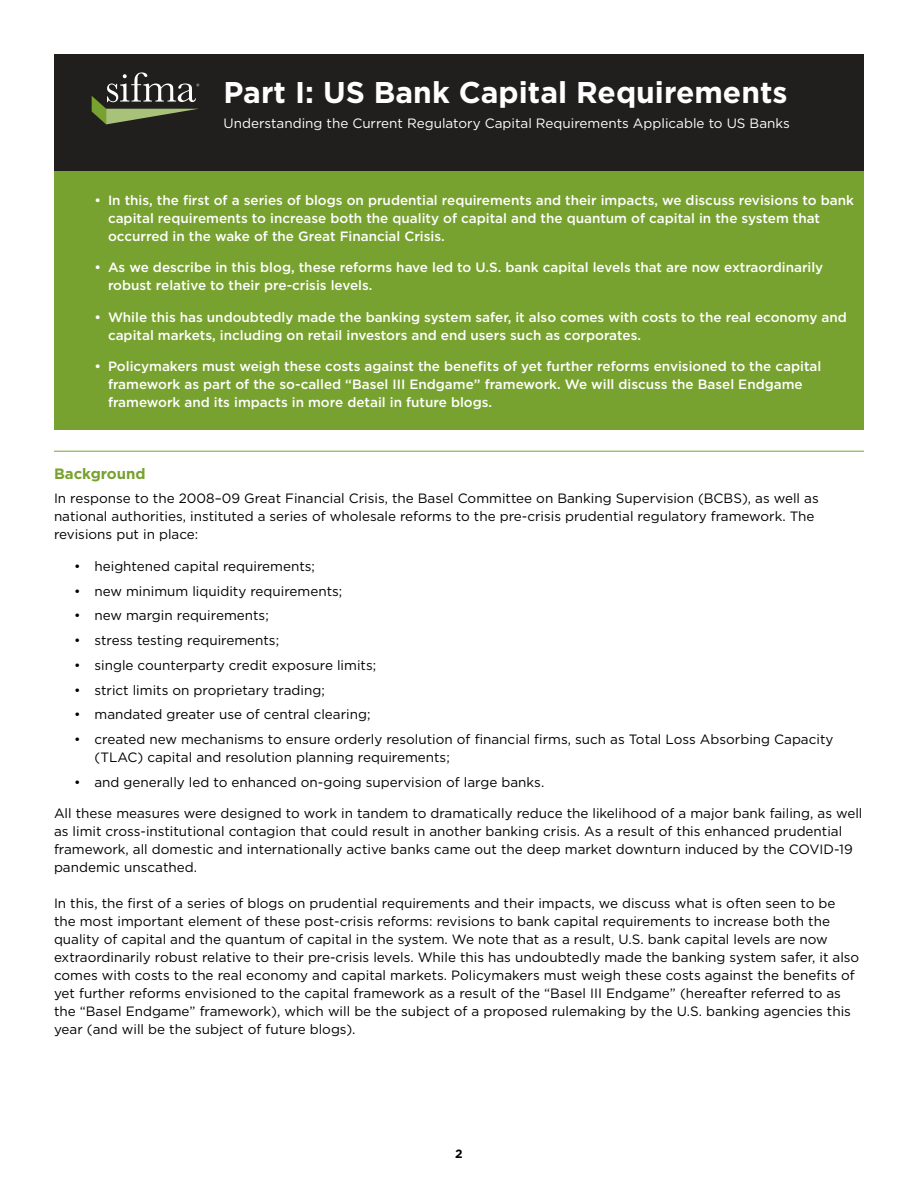
<style>
.page{position:relative;width:918px;height:1188px;background:#fff}
.page>*{position:absolute;margin:0;border:0;box-sizing:border-box;transform-origin:0 0}
.t1{font:700 30px "Gotham";color:#fff}
.t2{font:700 15px "Gotham";color:#78a22f}
.t3{font:13.5px/18px "Gotham";color:#000}
.t4{font:500 13.5px/18px "Gotham";color:#fff}
.t5{font:13.5px "Gotham";color:#fff}
.t6{font:700 12px "Gotham";color:#000}
</style>
<div class="page">
<div style="left:54px;top:54px;width:810px;height:119px;background:#211e1e"></div>
<div style="left:54px;top:172px;width:810px;height:258px;background:#78a22f"></div>
<svg style="left:92px;top:72px;width:107px;height:52px"></svg>
<hr style="left:54px;top:451px;width:810px;height:1px;background:#78a22f">
<h1 class="t1" style="left:224px;top:73px;width:566px">Part I: US Bank Capital Requirements</h1>
<p class="t5" style="left:224px;top:115px;width:568px">Understanding the Current Regulatory Capital Requirements Applicable to US Banks</p>
<p class="t4" style="left:108px;top:191px;width:748px;text-indent:-14px">• In this, the first of a series of blogs on prudential requirements and their impacts, we discuss revisions to bank capital requirements to increase both the quality of capital and the quantum of capital in the system that occurred in the wake of the Great Financial Crisis.</p>
<p class="t4" style="left:108px;top:259px;width:717px;text-indent:-14px">• As we describe in this blog, these reforms have led to U.S. bank capital levels that are now extraordinarily robust relative to their pre-crisis levels.</p>
<p class="t4" style="left:108px;top:308px;width:740px;text-indent:-14px">• While this has undoubtedly made the banking system safer, it also comes with costs to the real economy and capital markets, including on retail investors and end users such as corporates.</p>
<p class="t4" style="left:108px;top:358px;width:715px;text-indent:-14px">• Policymakers must weigh these costs against the benefits of yet further reforms envisioned to the capital framework as part of the so-called “Basel III Endgame” framework. We will discuss the Basel Endgame framework and its impacts in more detail in future blogs.</p>
<p class="t2" style="left:54px;top:463px;width:93px">Background</p>
<p class="t3" style="left:54px;top:489px;width:766px">In response to the 2008–09 Great Financial Crisis, the Basel Committee on Banking Supervision (BCBS), as well as national authorities, instituted a series of wholesale reforms to the pre-crisis prudential regulatory framework. The revisions put in place:</p>
<p class="t3" style="left:74px;top:557px;width:242px">• heightened capital requirements;</p>
<p class="t3" style="left:74px;top:581px;width:270px">• new minimum liquidity requirements;</p>
<p class="t3" style="left:74px;top:606px;width:196px">• new margin requirements;</p>
<p class="t3" style="left:74px;top:631px;width:206px">• stress testing requirements;</p>
<p class="t3" style="left:74px;top:656px;width:303px">• single counterparty credit exposure limits;</p>
<p class="t3" style="left:74px;top:680px;width:252px">• strict limits on proprietary trading;</p>
<p class="t3" style="left:74px;top:705px;width:298px">• mandated greater use of central clearing;</p>
<p class="t3" style="left:94px;top:730px;width:740px;text-indent:-20px">• created new mechanisms to ensure orderly resolution of financial firms, such as Total Loss Absorbing Capacity (TLAC) capital and resolution planning requirements;</p>
<p class="t3" style="left:74px;top:773px;width:472px">• and generally led to enhanced on-going supervision of large banks.</p>
<p class="t3" style="left:54px;top:804px;width:810px">All these measures were designed to work in tandem to dramatically reduce the likelihood of a major bank failing, as well as limit cross-institutional contagion that could result in another banking crisis. As a result of this enhanced prudential framework, all domestic and internationally active banks came out the deep market downturn induced by the COVID-19 pandemic unscathed.</p>
<p class="t3" style="left:54px;top:894px;width:807px">In this, the first of a series of blogs on prudential requirements and their impacts, we discuss what is often seen to be the most important element of these post-crisis reforms: revisions to bank capital requirements to increase both the quality of capital and the quantum of capital in the system. We note that as a result, U.S. bank capital levels are now extraordinarily robust relative to their pre-crisis levels. While this has undoubtedly made the banking system safer, it also comes with costs to the real economy and capital markets. Policymakers must weigh these costs against the benefits of yet further reforms envisioned to the capital framework as a result of the “Basel III Endgame” (hereafter referred to as the “Basel Endgame” framework), which will be the subject of a proposed rulemaking by the U.S. banking agencies this year (and will be the subject of future blogs).</p>
<p class="t6" style="left:455px;top:1146px;width:9px">2</p>
</div>
